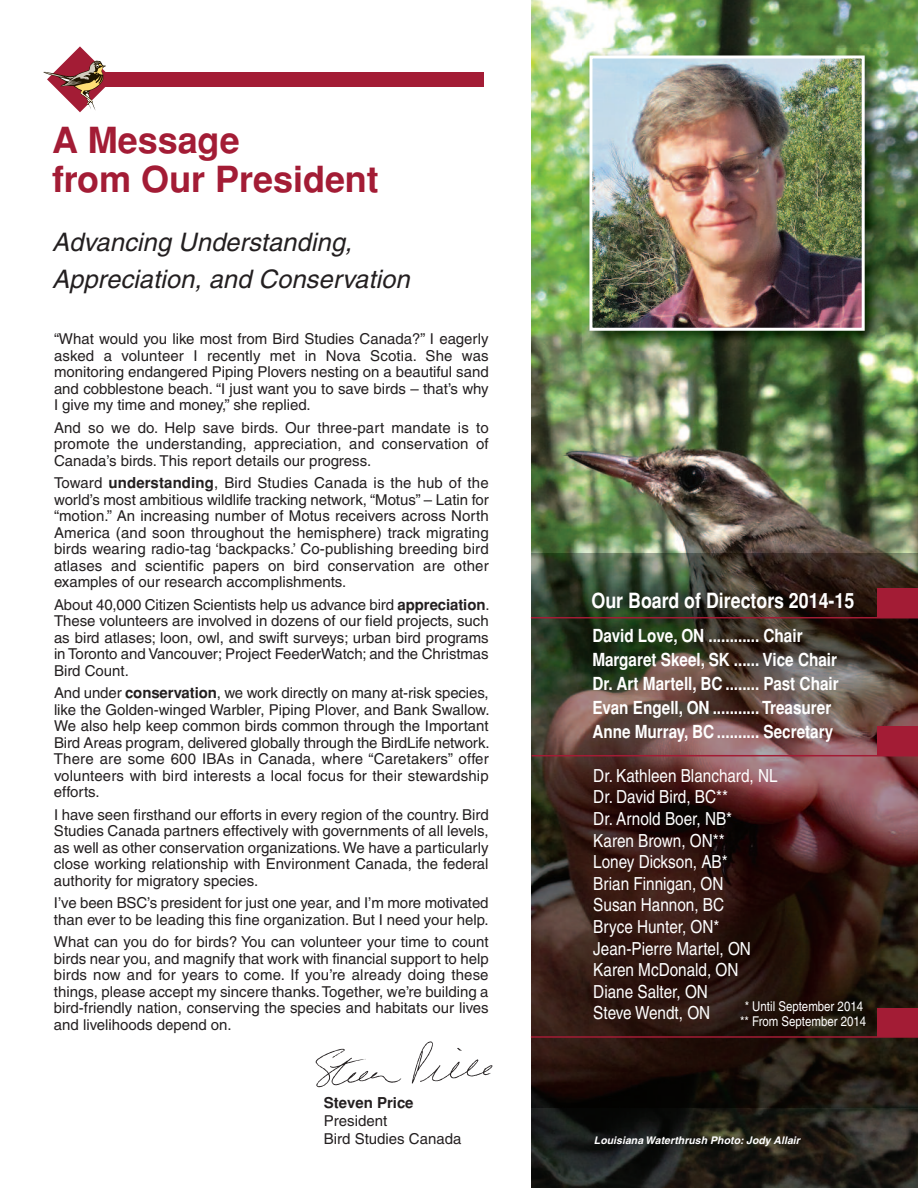
<style>
.page{position:relative;width:918px;height:1188px;background:#fff}
.page>*{position:absolute;margin:0;border:0;box-sizing:border-box;transform-origin:0 0}
.t1{font:700 36px/39px "Helvetica";color:#a31c35}
.t2{font:italic 25.5px/37.5px "Helvetica";letter-spacing:.005em;color:#231f20}
.t3{font:700 21px "Helvetica";color:#fff;scale:.85 1}
.t4{font:18px/21.6px "Helvetica";color:#fff;scale:.85 1}
.t5{font:700 18px/24px "Helvetica";color:#fff;scale:.85 1}
.t6{font:15px/16.5px "Helvetica";color:#231f20;text-align:justify}
.t7{font:700 15px "Helvetica";color:#231f20}
.t8{font:13.5px/15px "Helvetica";color:#fff;text-align:center;scale:.85 1}
.t9{font:italic 700 10.5px "Helvetica";letter-spacing:.005em;color:#fff}
.s1{font-weight:700}
</style>
<div class="page">
<img style="left:531px;top:0;width:387px;height:1188px">
<img style="left:583px;top:49px;width:301px;height:301px">
<img style="left:593px;top:60px;width:268px;height:267px">
<div style="left:589px;top:56px;width:276px;height:275px;border:3px solid #fff"></div>
<img style="left:532px;top:554px;width:386px;height:553px">
<hr style="left:532px;top:755px;width:386px;height:1px;background:#a31c35">
<div style="left:878px;top:727px;width:40px;height:28px;background:#a31c35"></div>
<hr style="left:531px;top:1036px;width:387px;height:2px;background:#a31c35">
<div style="left:878px;top:1008px;width:40px;height:28px;background:#a31c35"></div>
<hr style="left:531px;top:617px;width:387px;height:1px;background:#a31c35">
<div style="left:878px;top:589px;width:40px;height:28px;background:#a31c35"></div>
<div style="left:78px;top:73px;width:406px;height:14px;background:#a31c35"></div>
<svg style="left:43px;top:46px;width:70px;height:66px"></svg>
<img style="left:315px;top:1041px;width:178px;height:47px">
<h1 class="t1" style="left:52px;top:121px;width:328px">A Message<br>from Our President</h1>
<h2 class="t2" style="left:52px;top:225px;width:359px">Advancing Understanding,<br>Appreciation, and Conservation</h2>
<p class="t6" style="left:54px;top:332px;width:436px">“What would you like most from Bird Studies Canada?” I eagerly asked a volunteer I recently met in Nova Scotia. She was monitoring endangered Piping Plovers nesting on a beautiful sand and cobblestone beach. “I just want you to save birds – that’s why I give my time and money,” she replied.</p>
<p class="t6" style="left:54px;top:421px;width:436px">And so we do. Help save birds. Our three-part mandate is to promote the understanding, appreciation, and conservation of Canada’s birds. This report details our progress.</p>
<p class="t6" style="left:54px;top:476px;width:436px">Toward <span class="s1">understanding</span>, Bird Studies Canada is the hub of the world’s most ambitious wildlife tracking network, “Motus” – Latin for “motion.” An increasing number of Motus receivers across North America (and soon throughout the hemisphere) track migrating birds wearing radio-tag ‘backpacks.’ Co-publishing breeding bird atlases and scientific papers on bird conservation are other examples of our research accomplishments.</p>
<p class="t6" style="left:54px;top:598px;width:437px">About 40,000 Citizen Scientists help us advance bird <span class="s1">appreciation</span>.<br>These volunteers are involved in dozens of our field projects, such as bird atlases; loon, owl, and swift surveys; urban bird programs in Toronto and Vancouver; Project FeederWatch; and the Christmas Bird Count.</p>
<p class="t6" style="left:54px;top:686px;width:437px">And under <span class="s1">conservation</span>, we work directly on many at-risk species, like the Golden-winged Warbler, Piping Plover, and Bank Swallow.<br>We also help keep common birds common through the Important Bird Areas program, delivered globally through the BirdLife network.<br>There are some 600 IBAs in Canada, where “Caretakers” offer volunteers with bird interests a local focus for their stewardship efforts.</p>
<p class="t6" style="left:54px;top:808px;width:436px">I have seen firsthand our efforts in every region of the country. Bird Studies Canada partners effectively with governments of all levels, as well as other conservation organizations.We have a particularly close working relationship with Environment Canada, the federal authority for migratory species.</p>
<p class="t6" style="left:54px;top:896px;width:436px">I’ve been BSC’s president for just one year, and I’m more motivated than ever to be leading this fine organization. But I need your help.</p>
<p class="t6" style="left:54px;top:935px;width:436px">What can you do for birds? You can volunteer your time to count birds near you, and magnify that work with financial support to help birds now and for years to come. If you’re already doing these things, please accept my sincere thanks.Together, we’re building a bird-friendly nation, conserving the species and habitats our lives and livelihoods depend on.</p>
<p class="t7" style="left:324px;top:1094px;width:91px">Steven Price</p>
<p class="t6" style="left:324px;top:1113px;width:139px;line-height:18px">President<br>Bird Studies Canada</p>
<h3 class="t3" style="left:592px;top:588px;width:311px">Our Board of Directors 2014-15</h3>
<p class="t5" style="left:592px;top:624px;width:291px">David Love, ON ............ Chair Margaret Skeel, SK ...... Vice Chair Dr. Art Martell, BC ........ Past Chair Evan Engell, ON ........... Treasurer Anne Murray, BC .......... Secretary</p>
<p class="t4" style="left:593px;top:766px;width:218px">Dr. Kathleen Blanchard, NL<br>Dr. David Bird, BC**<br>Dr. Arnold Boer, NB*<br>Karen Brown, ON**<br>Loney Dickson, AB*<br>Brian Finnigan, ON<br>Susan Hannon, BC<br>Bryce Hunter, ON*<br>Jean-Pierre Martel, ON<br>Karen McDonald, ON<br>Diane Salter, ON<br>Steve Wendt, ON</p>
<p class="t8" style="left:740px;top:1000px;width:150px">* Until September 2014 ** From September 2014</p>
<p class="t9" style="left:594px;top:1137px;width:208px">Louisiana Waterthrush Photo: Jody Allair</p>
</div>
